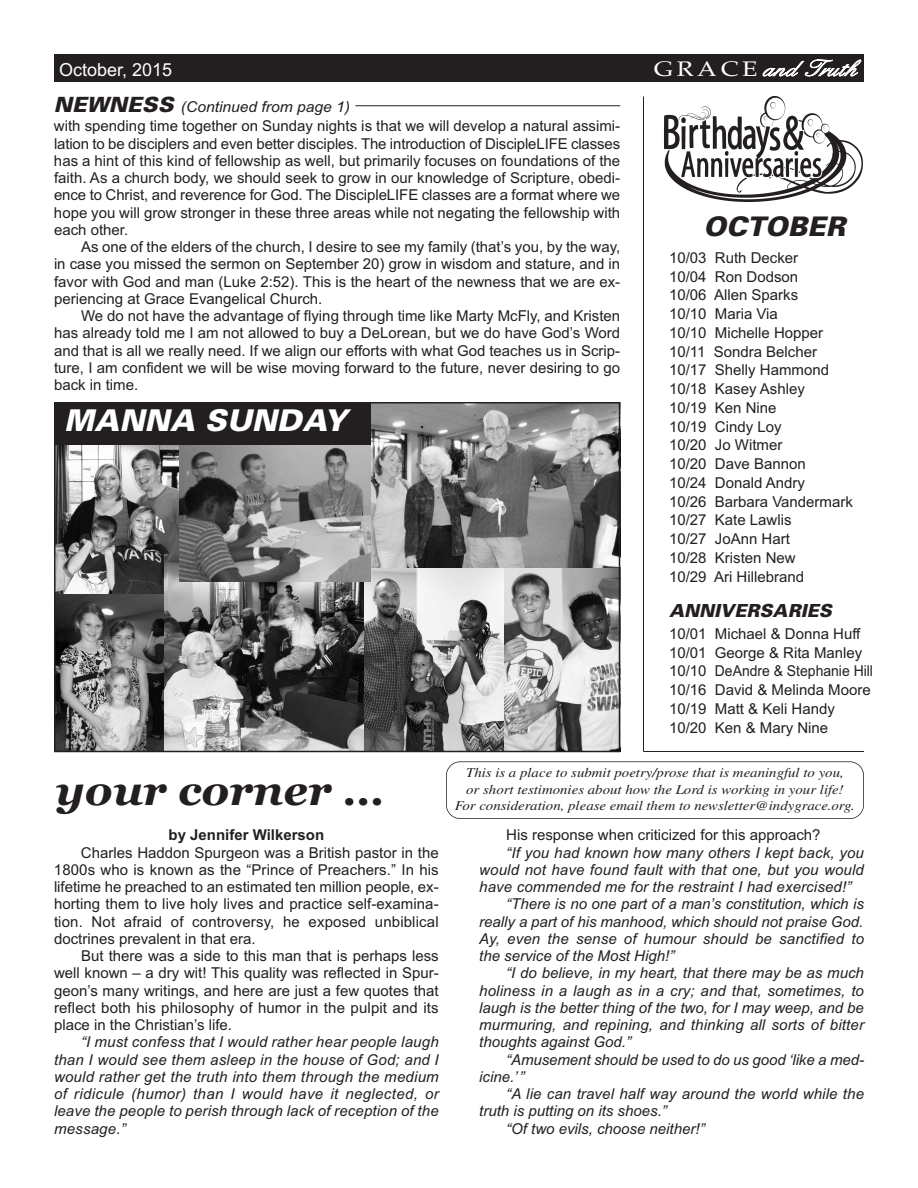
<style>
.page{position:relative;width:918px;height:1188px;background:#fff}
.page>*{position:absolute;margin:0;border:0;box-sizing:border-box;transform-origin:0 0}
.t1{font:italic 700 42px "Georgia";color:#231f20;scale:1.05 1}
.t2{font:italic 900 30px "Univers";letter-spacing:.005em;color:#fff}
.t3{font:italic 900 27px "Univers";letter-spacing:.005em;color:#231f20}
.t4{font:24px "Englische Sch T";letter-spacing:-.005em;color:#fff;scale:1.1 1}
.t5{font:italic 900 18px "Univers";letter-spacing:.005em;color:#231f20}
.t6{font:18px "Arial";color:#fff}
.t7{font:15px/18.8px "Arial";color:#231f20;text-align:justify}
.t8{font:italic 15px/17.2px "Arial";letter-spacing:.01em;color:#231f20;text-align:justify}
.t9{font:15px/17.2px "Arial Italic MT OTF";color:#231f20}
.t10{font:15px "Arial Italic MT OTF";color:#231f20;scale:1.04 1}
.t11{font:15px "Arial Bold MT OTF";color:#231f20}
.t12{font:italic 13.5px/16.5px "Times";color:#231f20;scale:1.1 1}
.s1{font-family:"Palatino";font-size:21px}
.s2{font-family:"Univers";font-weight:900;font-style:italic;font-size:21px}
</style>
<div class="page">
<img style="left:664px;top:97px;width:198px;height:104px">
<hr style="left:643px;top:96px;width:1px;height:656px;background:#231f20">
<div style="left:54px;top:54px;width:810px;height:28px;background:#231f20"></div>
<div style="left:446px;top:761px;width:418px;height:58px;border:2px solid #231f20;border-radius:14px"></div>
<hr style="left:644px;top:751px;width:220px;height:1px;background:#231f20">
<hr style="left:356px;top:105px;width:264px;height:1px;background:#231f20">
<img style="left:370px;top:405px;width:247px;height:163px">
<img style="left:57px;top:593px;width:107px;height:156px">
<img style="left:57px;top:445px;width:122px;height:148px">
<img style="left:504px;top:568px;width:113px;height:181px">
<img style="left:164px;top:554px;width:200px;height:195px">
<img style="left:364px;top:568px;width:140px;height:181px">
<img style="left:179px;top:445px;width:191px;height:137px">
<div style="left:54px;top:402px;width:316px;height:43px;background:#231f20"></div>
<div style="left:54px;top:402px;width:566px;height:350px;border:2px solid #231f20"></div>
<p class="t6" style="left:59px;top:59px;width:115px">October, 2015</p>
<h3 class="t4" style="left:654px;top:53px;width:186px"><span class="s1">GRAC E</span> and Truth</h3>
<p class="t10" style="left:54px;top:98px;width:286px"><span class="s2">NEWNESS</span> (Continued from page 1)</p>
<p class="t7" style="left:54px;top:118px;width:568px;line-height:17.2px">with spending time together on Sunday nights is that we will develop a natural assimi&shy;lation to be disciplers and even better disciples. The introduction of DiscipleLIFE classes has a hint of this kind of fellowship as well, but primarily focuses on foundations of the faith. As a church body, we should seek to grow in our knowledge of Scripture, obedi&shy;ence to Christ, and reverence for God. The DiscipleLIFE classes are a format where we hope you will grow stronger in these three areas while not negating the fellowship with each other.</p>
<p class="t7" style="left:54px;top:238px;width:568px;line-height:17.2px;text-indent:27px">As one of the elders of the church, I desire to see my family (that’s you, by the way, in case you missed the sermon on September 20) grow in wisdom and stature, and in favor with God and man (Luke 2:52). This is the heart of the newness that we are ex&shy;periencing at Grace Evangelical Church.</p>
<p class="t7" style="left:54px;top:307px;width:568px;line-height:17.2px;text-indent:27px">We do not have the advantage of flying through time like Marty McFly, and Kristen has already told me I am not allowed to buy a DeLorean, but we do have God’s Word and that is all we really need. If we align our efforts with what God teaches us in Scrip&shy;ture, I am confident we will be wise moving forward to the future, never desiring to go back in time.</p>
<h3 class="t3" style="left:703px;top:217px;width:143px">OCTOBER</h3>
<p class="t7" style="left:669px;top:248px;width:185px;text-align:left">10/03 Ruth Decker<br>10/04 Ron Dodson<br>10/06 Allen Sparks<br>10/10 Maria Via<br>10/10 Michelle Hopper<br>10/11 Sondra Belcher<br>10/17 Shelly Hammond<br>10/18 Kasey Ashley<br>10/19 Ken Nine<br>10/19 Cindy Loy<br>10/20 Jo Witmer<br>10/20 Dave Bannon<br>10/24 Donald Andry<br>10/26 Barbara Vandermark<br>10/27 Kate Lawlis<br>10/27 JoAnn Hart<br>10/28 Kristen New<br>10/29 Ari Hillebrand</p>
<p class="t5" style="left:669px;top:604px;width:164px">ANNIVERSARIES</p>
<p class="t7" style="left:669px;top:624px;width:206px;text-align:left">10/01 Michael &amp; Donna Huff<br>10/01 George &amp; Rita Manley<br>10/10 DeAndre &amp; Stephanie Hill<br>10/16 David &amp; Melinda Moore<br>10/19 Matt &amp; Keli Handy<br>10/20 Ken &amp; Mary Nine</p>
<h2 class="t2" style="left:64px;top:410px;width:285px">MANNA SUNDAY</h2>
<h1 class="t1" style="left:55px;top:765px;width:315px">your corner …</h1>
<p class="t11" style="left:169px;top:826px;width:157px">by Jennifer Wilkerson</p>
<p class="t7" style="left:54px;top:844px;width:386px;line-height:17.2px;text-indent:27px">Charles Haddon Spurgeon was a British pastor in the 1800s who is known as the “Prince of Preachers.” In his lifetime he preached to an estimated ten million people, ex&shy;horting them to live holy lives and practice self-examina&shy;tion. Not afraid of controversy, he exposed unbiblical doctrines prevalent in that era.</p>
<p class="t7" style="left:54px;top:947px;width:386px;line-height:17.2px;text-indent:27px">But there was a side to this man that is perhaps less well known – a dry wit! This quality was reflected in Spur&shy;geon’s many writings, and here are just a few quotes that reflect both his philosophy of humor in the pulpit and its place in the Christian’s life.</p>
<p class="t8" style="left:54px;top:1033px;width:386px;text-indent:27px">“I must confess that I would rather hear people laugh than I would see them asleep in the house of God; and I would rather get the truth into them through the medium of ridicule (humor) than I would have it neglected, or leave the people to perish through lack of reception of the message.”</p>
<p class="t12" style="left:466px;top:766px;width:345px">This is a place to submit poetry/prose that is meaningful to you, or short testimonies about how the Lord is working in your life!</p>
<p class="t12" style="left:455px;top:799px;width:365px">For consideration, please email them to newsletter@indygrace.org.</p>
<p class="t7" style="left:506px;top:826px;width:316px">His response when criticized for this approach?</p>
<p class="t8" style="left:506px;top:844px;width:359px">“If you had known how many others I kept back, you</p>
<p class="t8" style="left:479px;top:861px;width:386px">would not have found fault with that one, but you would</p>
<p class="t8" style="left:479px;top:878px;width:374px">have commended me for the restraint I had exercised!”</p>
<p class="t8" style="left:506px;top:895px;width:359px">“There is no one part of a man’s constitution, which is</p>
<p class="t8" style="left:479px;top:913px;width:386px">really a part of his manhood, which should not praise God.</p>
<p class="t8" style="left:479px;top:930px;width:386px">Ay, even the sense of humour should be sanctified to</p>
<p class="t8" style="left:479px;top:947px;width:197px">the service of the Most High!”</p>
<p class="t8" style="left:506px;top:964px;width:359px">“I do believe, in my heart, that there may be as much</p>
<p class="t8" style="left:479px;top:982px;width:386px">holiness in a laugh as in a cry; and that, sometimes, to</p>
<p class="t8" style="left:479px;top:999px;width:386px">laugh is the better thing of the two, for I may weep, and be</p>
<p class="t8" style="left:479px;top:1016px;width:386px">murmuring, and repining, and thinking all sorts of bitter</p>
<p class="t8" style="left:479px;top:1033px;width:153px">thoughts against God.”</p>
<p class="t9" style="left:479px;top:1051px;width:386px;text-indent:27px">“Amusement should be used to do us good ‘like a med&shy;icine.’”</p>
<p class="t9" style="left:506px;top:1085px;width:359px">“A lie can travel half way around the world while the</p>
<p class="t9" style="left:479px;top:1102px;width:189px">truth is putting on its shoes.”</p>
<p class="t9" style="left:506px;top:1120px;width:200px">“Of two evils, choose neither!”</p>
</div>
